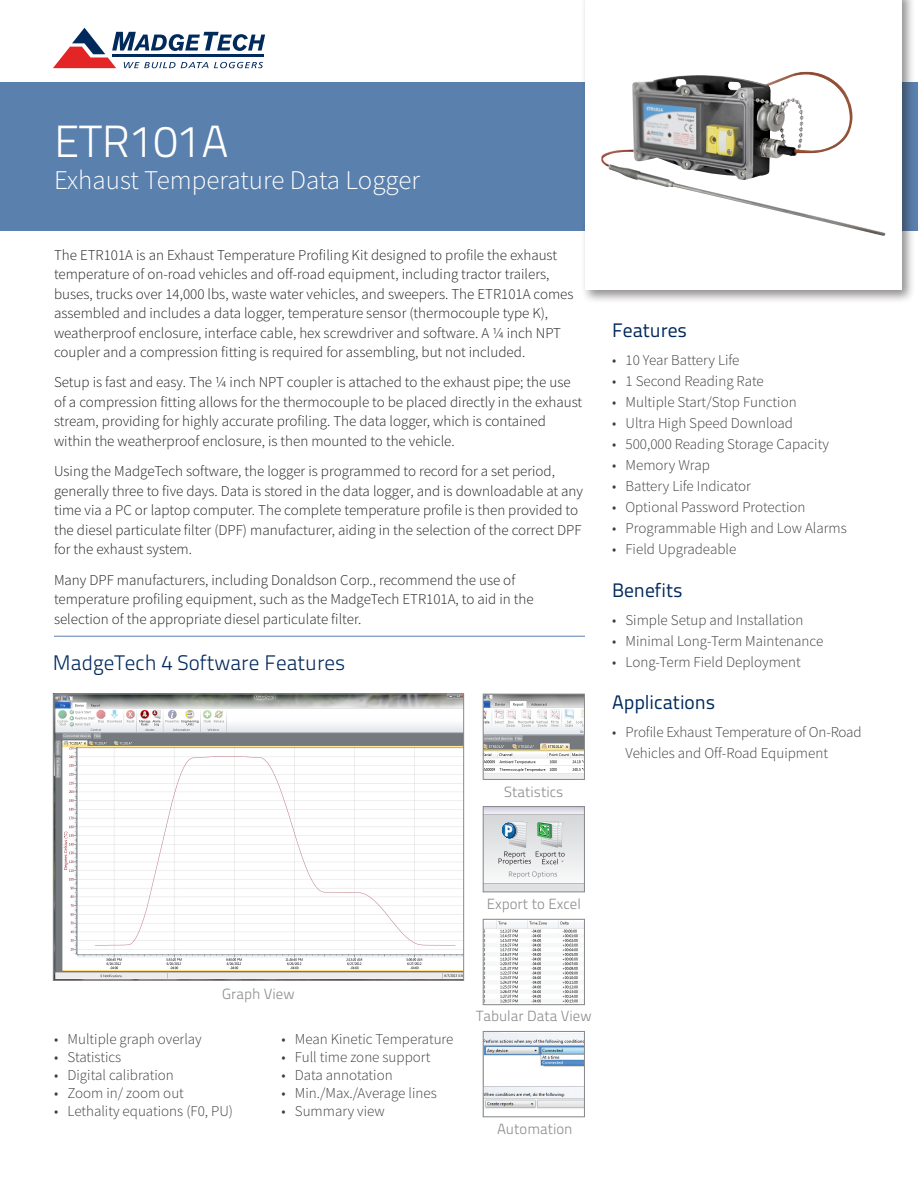
<style>
.page{position:relative;width:918px;height:1188px;background:#fff}
.page>*{position:absolute;margin:0;border:0;box-sizing:border-box;transform-origin:0 0}
.t1{font:300 45px "Titillium Text 22 L";color:#fff}
.t2{font:300 27px "Source Sans Pro";color:#fff}
.t3{font:300 21px "Titillium Text 22 L";color:#00295c}
.Subhead{font:19.5px "Titillium Text 22 L";color:#00295c}
.body{font:300 15px/19.5px "Source Sans Pro";color:#231f20}
.t4{font:300 15px/21px "Source Sans Pro";color:#3e3e3f}
.t5{font:300 14.7px "Titillium Text 22 L";color:#898b8e}
</style>
<div class="page">
<div style="left:0;top:82px;width:918px;height:149px;background:#5a80ad"></div>
<div style="left:581px;top:0;width:335px;height:304px;background:#231f20;opacity:.5"></div>
<div style="left:585px;top:0;width:317px;height:289px;background:#fff"></div>
<svg style="left:53px;top:28px;width:212px;height:40px"></svg>
<hr style="left:112px;top:54px;width:152px;height:3px;background:#00295c">
<img style="left:485px;top:696px;width:98px;height:82px">
<div style="left:483px;top:694px;width:102px;height:86px;border:1px solid #898b8e"></div>
<img style="left:485px;top:921px;width:98px;height:82px">
<div style="left:483px;top:919px;width:102px;height:86px;border:1px solid #898b8e"></div>
<img style="left:485px;top:1033px;width:98px;height:76px">
<div style="left:483px;top:1031px;width:102px;height:86px;border:1px solid #898b8e"></div>
<svg style="left:485px;top:815px;width:98px;height:69px"></svg>
<hr style="left:483px;top:814px;width:101px;height:1px;background:#b8b9bc">
<hr style="left:483px;top:884px;width:101px;height:1px;background:#b8b9bc">
<div style="left:483px;top:885px;width:101px;height:7px;background:#e0e1e3"></div>
<svg style="left:485px;top:808px;width:98px;height:6px"></svg>
<div style="left:483px;top:806px;width:102px;height:86px;border:1px solid #898b8e"></div>
<svg style="left:509px;top:871px;width:48px;height:7px"></svg>
<hr style="left:54px;top:636px;width:531px;height:1px;background:#5a80ad">
<img style="left:55px;top:696px;width:407px;height:283px">
<div style="left:53px;top:694px;width:411px;height:287px;border:1px solid #898b8e"></div>
<img style="left:601px;top:72px;width:285px;height:164px">
<svg style="left:499px;top:821px;width:66px;height:44px;background:#c0cccc"></svg>
<p class="t1" style="left:54px;top:108px;width:176px">ETR101A</p>
<p class="t2" style="left:54px;top:164px;width:368px">Exhaust Temperature Data Logger</p>
<p class="body" style="left:54px;top:245px;width:521px">The ETR101A is an Exhaust Temperature Profiling Kit designed to profile the exhaust temperature of on-road vehicles and off-road equipment, including tractor trailers, buses, trucks over 14,000 lbs, waste water vehicles, and sweepers. The ETR101A comes assembled and includes a data logger, temperature sensor (thermocouple type K), weatherproof enclosure, interface cable, hex screwdriver and software. A ¼ inch NPT coupler and a compression fitting is required for assembling, but not included.</p>
<p class="body" style="left:54px;top:373px;width:530px">Setup is fast and easy. The ¼ inch NPT coupler is attached to the exhaust pipe; the use of a compression fitting allows for the thermocouple to be placed directly in the exhaust stream, providing for highly accurate profiling. The data logger, which is contained within the weatherproof enclosure, is then mounted to the vehicle.</p>
<p class="body" style="left:54px;top:462px;width:531px">Using the MadgeTech software, the logger is programmed to record for a set period, generally three to five days. Data is stored in the data logger, and is downloadable at any time via a PC or laptop computer. The complete temperature profile is then provided to the diesel particulate filter (DPF) manufacturer, aiding in the selection of the correct DPF for the exhaust system.</p>
<p class="body" style="left:54px;top:570px;width:481px">Many DPF manufacturers, including Donaldson Corp., recommend the use of temperature profiling equipment, such as the MadgeTech ETR101A, to aid in the selection of the appropriate diesel particulate filter.</p>
<p class="t3" style="left:53px;top:647px;width:294px">MadgeTech 4 Software Features</p>
<p class="t5" style="left:504px;top:781px;width:61px">Statistics</p>
<p class="Subhead" style="left:612px;top:316px;width:77px">Features</p>
<p class="t4" style="left:612px;top:350px;width:129px">• 10 Year Battery Life</p>
<p class="t4" style="left:612px;top:371px;width:153px">• 1 Second Reading Rate</p>
<p class="t4" style="left:612px;top:392px;width:186px">• Multiple Start/Stop Function</p>
<p class="t4" style="left:612px;top:413px;width:183px">• Ultra High Speed Download</p>
<p class="t4" style="left:612px;top:434px;width:218px">• 500,000 Reading Storage Capacity</p>
<p class="t4" style="left:612px;top:455px;width:99px">• Memory Wrap</p>
<p class="t4" style="left:612px;top:476px;width:141px">• Battery Life Indicator</p>
<p class="t4" style="left:612px;top:497px;width:195px">• Optional Password Protection</p>
<p class="t4" style="left:612px;top:518px;width:236px">• Programmable High and Low Alarms</p>
<p class="t4" style="left:612px;top:539px;width:126px">• Field Upgradeable</p>
<p class="Subhead" style="left:612px;top:576px;width:72px">Benefits</p>
<p class="t4" style="left:612px;top:609px;width:193px">• Simple Setup and Installation</p>
<p class="t4" style="left:612px;top:630px;width:213px">• Minimal Long-Term Maintenance</p>
<p class="t4" style="left:612px;top:651px;width:190px">• Long-Term Field Deployment</p>
<p class="Subhead" style="left:612px;top:688px;width:105px">Applications</p>
<p class="t4" style="left:626px;top:722px;width:238px;text-indent:-14px">• Profile Exhaust Temperature of On-Road<br>Vehicles and Off-Road Equipment</p>
<p class="t5" style="left:487px;top:893px;width:96px">Export to Excel</p>
<p class="t5" style="left:222px;top:983px;width:74px">Graph View</p>
<p class="t4" style="left:54px;top:1028px;width:149px">• Multiple graph overlay</p>
<p class="t4" style="left:54px;top:1046px;width:69px">• Statistics</p>
<p class="t4" style="left:54px;top:1064px;width:121px">• Digital calibration</p>
<p class="t4" style="left:54px;top:1082px;width:131px">• Zoom in/ zoom out</p>
<p class="t4" style="left:54px;top:1100px;width:181px">• Lethality equations (F0, PU)</p>
<p class="t4" style="left:281px;top:1028px;width:174px">• Mean Kinetic Temperature</p>
<p class="t4" style="left:281px;top:1046px;width:150px">• Full time zone support</p>
<p class="t4" style="left:281px;top:1064px;width:113px">• Data annotation</p>
<p class="t4" style="left:281px;top:1082px;width:157px">• Min./Max./Average lines</p>
<p class="t4" style="left:281px;top:1100px;width:105px">• Summary view</p>
<p class="t5" style="left:476px;top:1005px;width:117px">Tabular Data View</p>
<p class="t5" style="left:497px;top:1118px;width:77px">Automation</p>
</div>
